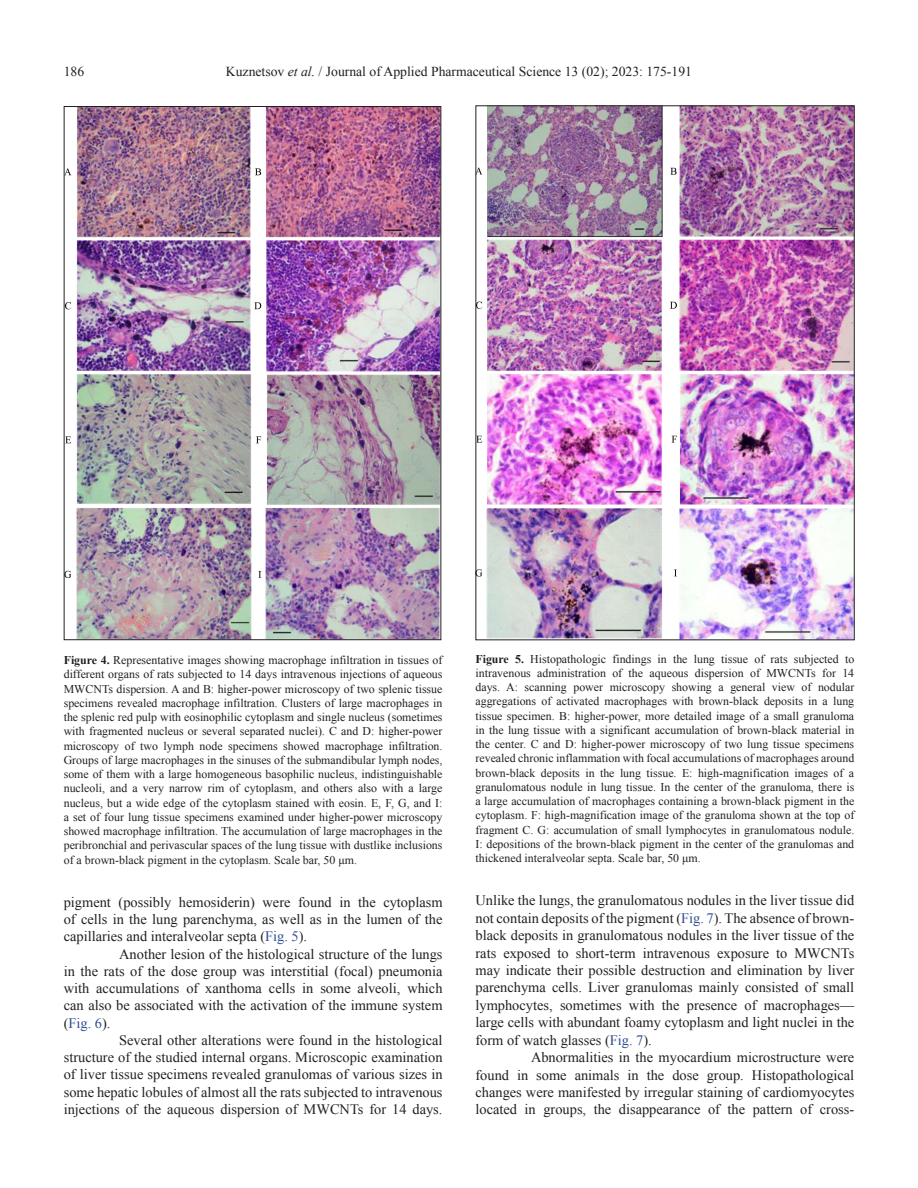
<style>
.page{position:relative;width:918px;height:1188px;background:#fff}
.page>*{position:absolute;margin:0;border:0;box-sizing:border-box;transform-origin:0 0}
.Para_Indent{font:14.4px/17.4px "Times New Roman";color:#231f20;text-align:justify}
.t1{font:13.65px "Times New Roman";color:#231f20}
.Fig_Caption{font:11.85px/14.2px "Times New Roman";color:#231f20;text-align:justify}
.s1{font-style:italic}
.s2{font-weight:700}
.s3{color:#304d94}
</style>
<div class="page">
<img style="left:66px;top:108px;width:373px;height:530px">
<img style="left:478px;top:107px;width:375px;height:531px">
<p class="t1" style="left:64px;top:63px;width:22px">186</p>
<p class="t1" style="left:226px;top:63px;width:468px">Kuznetsov <span class="s1">et al.</span> / Journal of Applied Pharmaceutical Science 13 (02); 2023: 175-191</p>
<p class="Fig_Caption" style="left:64px;top:653px;width:380px"><span class="s2">Figure 4.</span> Representative images showing macrophage infiltration in tissues of different organs of rats subjected to 14 days intravenous injections of aqueous MWCNTs dispersion. A and B: higher-power microscopy of two splenic tissue specimens revealed macrophage infiltration. Clusters of large macrophages in the splenic red pulp with eosinophilic cytoplasm and single nucleus (sometimes with fragmented nucleus or several separated nuclei). C and D: higher-power microscopy of two lymph node specimens showed macrophage infiltration.<br>Groups of large macrophages in the sinuses of the submandibular lymph nodes, some of them with a large homogeneous basophilic nucleus, indistinguishable nucleoli, and a very narrow rim of cytoplasm, and others also with a large nucleus, but a wide edge of the cytoplasm stained with eosin. E, F, G, and I: a set of four lung tissue specimens examined under higher-power microscopy showed macrophage infiltration. The accumulation of large macrophages in the peribronchial and perivascular spaces of the lung tissue with dustlike inclusions of a brown-black pigment in the cytoplasm. Scale bar, 50 μm.</p>
<p class="Fig_Caption" style="left:476px;top:651px;width:380px"><span class="s2">Figure 5.</span> Histopathologic findings in the lung tissue of rats subjected to intravenous administration of the aqueous dispersion of MWCNTs for 14 days. A: scanning power microscopy showing a general view of nodular aggregations of activated macrophages with brown-black deposits in a lung tissue specimen. B: higher-power, more detailed image of a small granuloma in the lung tissue with a significant accumulation of brown-black material in the center. C and D: higher-power microscopy of two lung tissue specimens revealed chronic inflammation with focal accumulations of macrophages around brown-black deposits in the lung tissue. E: high-magnification images of a granulomatous nodule in lung tissue. In the center of the granuloma, there is a large accumulation of macrophages containing a brown-black pigment in the cytoplasm. F: high-magnification image of the granuloma shown at the top of fragment C. G: accumulation of small lymphocytes in granulomatous nodule.<br>I: depositions of the brown-black pigment in the center of the granulomas and thickened interalveolar septa. Scale bar, 50 μm.</p>
<p class="Para_Indent" style="left:64px;top:893px;width:380px">pigment (possibly hemosiderin) were found in the cytoplasm of cells in the lung parenchyma, as well as in the lumen of the capillaries and interalveolar septa (<span class="s3">Fig. 5</span>).</p>
<p class="Para_Indent" style="left:64px;top:945px;width:380px;text-indent:56px">Another lesion of the histological structure of the lungs in the rats of the dose group was interstitial (focal) pneumonia with accumulations of xanthoma cells in some alveoli, which can also be associated with the activation of the immune system (<span class="s3">Fig. 6</span>).</p>
<p class="Para_Indent" style="left:64px;top:1031px;width:380px;text-indent:56px">Several other alterations were found in the histological structure of the studied internal organs. Microscopic examination of liver tissue specimens revealed granulomas of various sizes in some hepatic lobules of almost all the rats subjected to intravenous injections of the aqueous dispersion of MWCNTs for 14 days.</p>
<p class="Para_Indent" style="left:476px;top:891px;width:380px">Unlike the lungs, the granulomatous nodules in the liver tissue did not contain deposits of the pigment (<span class="s3">Fig. 7</span>). The absence of brown&shy;black deposits in granulomatous nodules in the liver tissue of the rats exposed to short-term intravenous exposure to MWCNTs may indicate their possible destruction and elimination by liver parenchyma cells. Liver granulomas mainly consisted of small lymphocytes, sometimes with the presence of macrophages— large cells with abundant foamy cytoplasm and light nuclei in the form of watch glasses (<span class="s3">Fig. 7</span>).</p>
<p class="Para_Indent" style="left:476px;top:1048px;width:380px;text-indent:56px">Abnormalities in the myocardium microstructure were found in some animals in the dose group. Histopathological changes were manifested by irregular staining of cardiomyocytes located in groups, the disappearance of the pattern of cross-</p>
</div>
